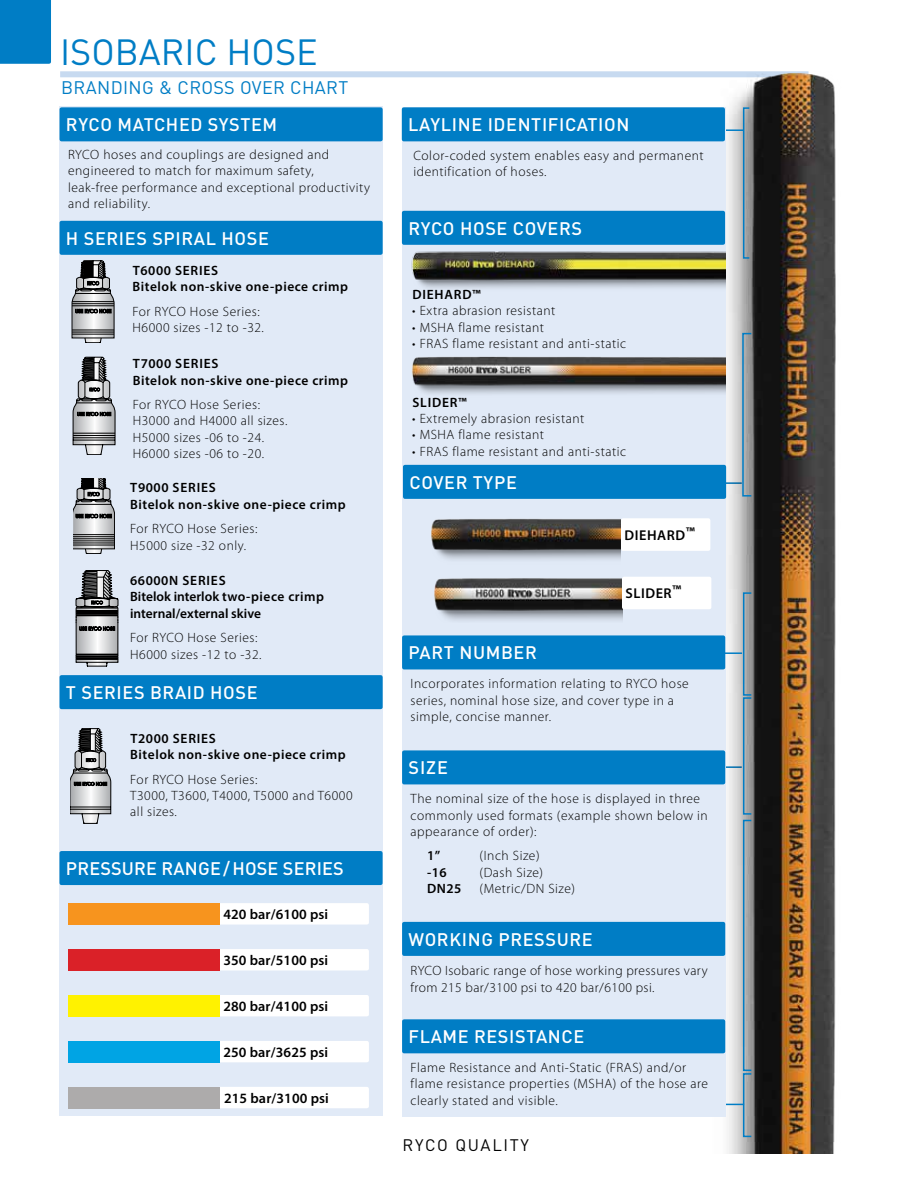
<style>
.page{position:relative;width:918px;height:1188px;background:#fff}
.page>*{position:absolute;margin:0;border:0;box-sizing:border-box;transform-origin:0 0}
.t1{font:36px "DIN Pro";color:#007dc5}
.t2{font:500 18px "DIN Pro";letter-spacing:.035em;color:#fff}
.t3{font:500 18px "DIN Pro";letter-spacing:.01em;color:#fff}
.t4{font:18px "DIN Pro";letter-spacing:.02em;color:#007dc5}
.t5{font:16.5px "DIN Pro";letter-spacing:.1em;color:#000}
.t6{font:600 14.25px "Myriad Pro";letter-spacing:.01em;color:#000}
.t7{font:600 14.25px "Myriad Pro";letter-spacing:.04em;color:#000}
.t8{font:300 13.5px/16.2px "Myriad Pro";letter-spacing:.04em;color:#000}
.t9{font:600 13.5px/16.2px "Myriad Pro";letter-spacing:.04em;color:#000}
.t10{font:600 13.5px/16.2px "Myriad Pro";color:#000}
.t11{font:600 13.5px "Myriad Pro";letter-spacing:.06em;color:#000}
</style>
<div class="page">
<div style="left:60px;top:71px;width:749px;height:6px;background:#c7daf0"></div>
<div style="left:0;top:0;width:51px;height:64px;background:#007dc5"></div>
<img style="left:677px;top:71px;width:159px;height:1082px">
<div style="left:743px;top:107px;width:7px;height:152px;border:2px solid #007dc5"></div>
<div style="left:742px;top:333px;width:10px;height:164px;border:2px solid #007dc5"></div>
<div style="left:743px;top:592px;width:9px;height:104px;border:2px solid #007dc5"></div>
<div style="left:743px;top:697px;width:9px;height:118px;border:2px solid #007dc5"></div>
<div style="left:743px;top:1073px;width:9px;height:64px;border:2px solid #007dc5"></div>
<hr style="left:694px;top:129px;width:49px;height:2px;background:#007dc5">
<svg style="left:725px;top:994px;width:21px;height:112px"></svg>
<div style="left:60px;top:106px;width:323px;height:1010px;background:#e1eaf7"></div>
<div style="left:60px;top:107px;width:323px;height:34px;background:#007dc5;border-radius:2px"></div>
<div style="left:60px;top:675px;width:323px;height:34px;background:#007dc5;border-radius:2px"></div>
<svg style="left:70px;top:728px;width:41px;height:96px"></svg>
<svg style="left:73px;top:478px;width:42px;height:76px"></svg>
<svg style="left:73px;top:356px;width:42px;height:99px"></svg>
<hr style="left:73px;top:433px;width:42px;height:1px;background:#000">
<hr style="left:73px;top:435px;width:42px;height:1px;background:#000">
<div style="left:60px;top:221px;width:323px;height:34px;background:#007dc5;border-radius:2px"></div>
<div style="left:402px;top:107px;width:323px;height:1010px;background:#e1eaf7"></div>
<div style="left:403px;top:465px;width:323px;height:34px;background:#007dc5;border-radius:2px"></div>
<div style="left:402px;top:635px;width:323px;height:34px;background:#007dc5;border-radius:2px"></div>
<div style="left:402px;top:750px;width:323px;height:34px;background:#007dc5;border-radius:2px"></div>
<div style="left:402px;top:922px;width:323px;height:34px;background:#007dc5;border-radius:2px"></div>
<div style="left:402px;top:1019px;width:323px;height:34px;background:#007dc5;border-radius:2px"></div>
<div style="left:59px;top:851px;width:324px;height:34px;background:#007dc5;border-radius:2px"></div>
<div style="left:402px;top:107px;width:323px;height:34px;background:#007dc5;border-radius:2px"></div>
<div style="left:217px;top:903px;width:152px;height:22px;background:#fff;border-radius:2px"></div>
<div style="left:68px;top:903px;width:151px;height:22px;background:#f7941e"></div>
<div style="left:217px;top:949px;width:152px;height:21px;background:#fff;border-radius:2px"></div>
<div style="left:68px;top:949px;width:151px;height:21px;background:#da2128"></div>
<div style="left:217px;top:995px;width:152px;height:21px;background:#fff;border-radius:2px"></div>
<div style="left:68px;top:995px;width:151px;height:21px;background:#fff200"></div>
<div style="left:217px;top:1041px;width:152px;height:21px;background:#fff;border-radius:2px"></div>
<div style="left:68px;top:1041px;width:151px;height:21px;background:#00a4e4"></div>
<div style="left:217px;top:1087px;width:152px;height:21px;background:#fff;border-radius:2px"></div>
<div style="left:68px;top:1087px;width:151px;height:21px;background:#adabab"></div>
<img style="left:431px;top:518px;width:190px;height:42px">
<div style="left:621px;top:518px;width:89px;height:33px;background:#fff;border-radius:2px"></div>
<img style="left:434px;top:578px;width:188px;height:43px">
<div style="left:622px;top:577px;width:89px;height:32px;background:#fff;border-radius:2px"></div>
<svg style="left:76px;top:570px;width:43px;height:96px"></svg>
<svg style="left:72px;top:260px;width:42px;height:83px"></svg>
<div style="left:402px;top:211px;width:323px;height:34px;background:#007dc5;border-radius:2px"></div>
<img style="left:404px;top:244px;width:322px;height:51px">
<img style="left:412px;top:356px;width:313px;height:38px">
<hr style="left:718px;top:652px;width:24px;height:2px;background:#007dc5">
<h1 class="t1" style="left:60px;top:27px;width:259px">ISOBARIC HOSE</h1>
<h2 class="t4" style="left:61px;top:75px;width:289px">BRANDING &amp; CROSS OVER CHART</h2>
<h2 class="t2" style="left:66px;top:113px;width:213px">RYCO MATCHED SYSTEM</h2>
<p class="t8" style="left:68px;top:147px;width:304px">RYCO hoses and couplings are designed and engineered to match for maximum safety,<br>leak-free performance and exceptional productivity and reliability.</p>
<h2 class="t2" style="left:66px;top:226px;width:205px">H SERIES SPIRAL HOSE</h2>
<p class="t9" style="left:133px;top:262px;width:217px">T6000 SERIES<br>Bitelok non-skive one-piece crimp</p>
<p class="t8" style="left:133px;top:303px;width:133px">For RYCO Hose Series:<br>H6000 sizes -12 to -32.</p>
<p class="t9" style="left:133px;top:355px;width:217px">T7000 SERIES<br>Bitelok non-skive one-piece crimp</p>
<p class="t8" style="left:133px;top:397px;width:156px">For RYCO Hose Series:<br>H3000 and H4000 all sizes.<br>H5000 sizes -06 to -24.<br>H6000 sizes -06 to -20.</p>
<p class="t9" style="left:130px;top:479px;width:217px">T9000 SERIES<br>Bitelok non-skive one-piece crimp</p>
<p class="t8" style="left:130px;top:521px;width:129px">For RYCO Hose Series:<br>H5000 size -32 only.</p>
<p class="t10" style="left:130px;top:572px;width:195px">66000N SERIES<br>Bitelok interlok two-piece crimp internal/external skive</p>
<p class="t8" style="left:130px;top:630px;width:133px">For RYCO Hose Series:<br>H6000 sizes -12 to -32.</p>
<h2 class="t2" style="left:66px;top:680px;width:193px">T SERIES BRAID HOSE</h2>
<p class="t9" style="left:130px;top:730px;width:217px">T2000 SERIES<br>Bitelok non-skive one-piece crimp</p>
<p class="t8" style="left:130px;top:771px;width:224px">For RYCO Hose Series:<br>T3000, T3600, T4000, T5000 and T6000 all sizes.</p>
<h2 class="t3" style="left:66px;top:856px;width:279px">PRESSURE RANGE/HOSE SERIES</h2>
<p class="t6" style="left:223px;top:905px;width:106px">420 bar/6100 psi</p>
<p class="t6" style="left:223px;top:951px;width:106px">350 bar/5100 psi</p>
<p class="t6" style="left:223px;top:997px;width:106px">280 bar/4100 psi</p>
<p class="t6" style="left:223px;top:1043px;width:106px">250 bar/3625 psi</p>
<p class="t6" style="left:224px;top:1089px;width:106px">215 bar/3100 psi</p>
<h2 class="t2" style="left:408px;top:113px;width:223px">LAYLINE IDENTIFICATION</h2>
<p class="t8" style="left:413px;top:148px;width:292px">Color-coded system enables easy and permanent identification of hoses.</p>
<h2 class="t2" style="left:408px;top:216px;width:175px">RYCO HOSE COVERS</h2>
<p class="t11" style="left:412px;top:286px;width:70px">DIEHARD™</p>
<p class="t8" style="left:412px;top:303px;width:145px">• Extra abrasion resistant</p>
<p class="t8" style="left:412px;top:319px;width:133px">• MSHA flame resistant</p>
<p class="t8" style="left:412px;top:335px;width:215px">• FRAS flame resistant and anti-static</p>
<p class="t9" style="left:412px;top:394px;width:56px">SLIDER™</p>
<p class="t8" style="left:412px;top:410px;width:174px">• Extremely abrasion resistant</p>
<p class="t8" style="left:412px;top:427px;width:133px">• MSHA flame resistant</p>
<p class="t8" style="left:412px;top:443px;width:215px">• FRAS flame resistant and anti-static</p>
<h2 class="t2" style="left:409px;top:470px;width:109px">COVER TYPE</h2>
<h2 class="t2" style="left:409px;top:641px;width:130px">PART NUMBER</h2>
<p class="t7" style="left:625px;top:526px;width:72px">DIEHARD™</p>
<p class="t6" style="left:626px;top:584px;width:57px">SLIDER™</p>
<p class="t8" style="left:411px;top:676px;width:280px">Incorporates information relating to RYCO hose series, nominal hose size, and cover type in a simple, concise manner.</p>
<h2 class="t2" style="left:409px;top:756px;width:41px">SIZE</h2>
<p class="t8" style="left:411px;top:791px;width:299px">The nominal size of the hose is displayed in three commonly used formats (example shown below in appearance of order):</p>
<p class="t9" style="left:427px;top:847px;width:15px">1”</p>
<p class="t8" style="left:480px;top:848px;width:62px">(Inch Size)</p>
<p class="t9" style="left:427px;top:864px;width:21px">-16</p>
<p class="t8" style="left:480px;top:864px;width:65px">(Dash Size)</p>
<p class="t9" style="left:427px;top:880px;width:36px">DN25</p>
<p class="t8" style="left:480px;top:880px;width:97px">(Metric/DN Size)</p>
<h2 class="t2" style="left:409px;top:927px;width:186px">WORKING PRESSURE</h2>
<p class="t8" style="left:411px;top:963px;width:299px">RYCO Isobaric range of hose working pressures vary from 215 bar/3100 psi to 420 bar/6100 psi.</p>
<h2 class="t2" style="left:409px;top:1024px;width:177px">FLAME RESISTANCE</h2>
<p class="t8" style="left:411px;top:1060px;width:299px">Flame Resistance and Anti-Static (FRAS) and/or flame resistance properties (MSHA) of the hose are clearly stated and visible.</p>
<p class="t5" style="left:403px;top:1134px;width:128px">RYCO QUALITY</p>
</div>
